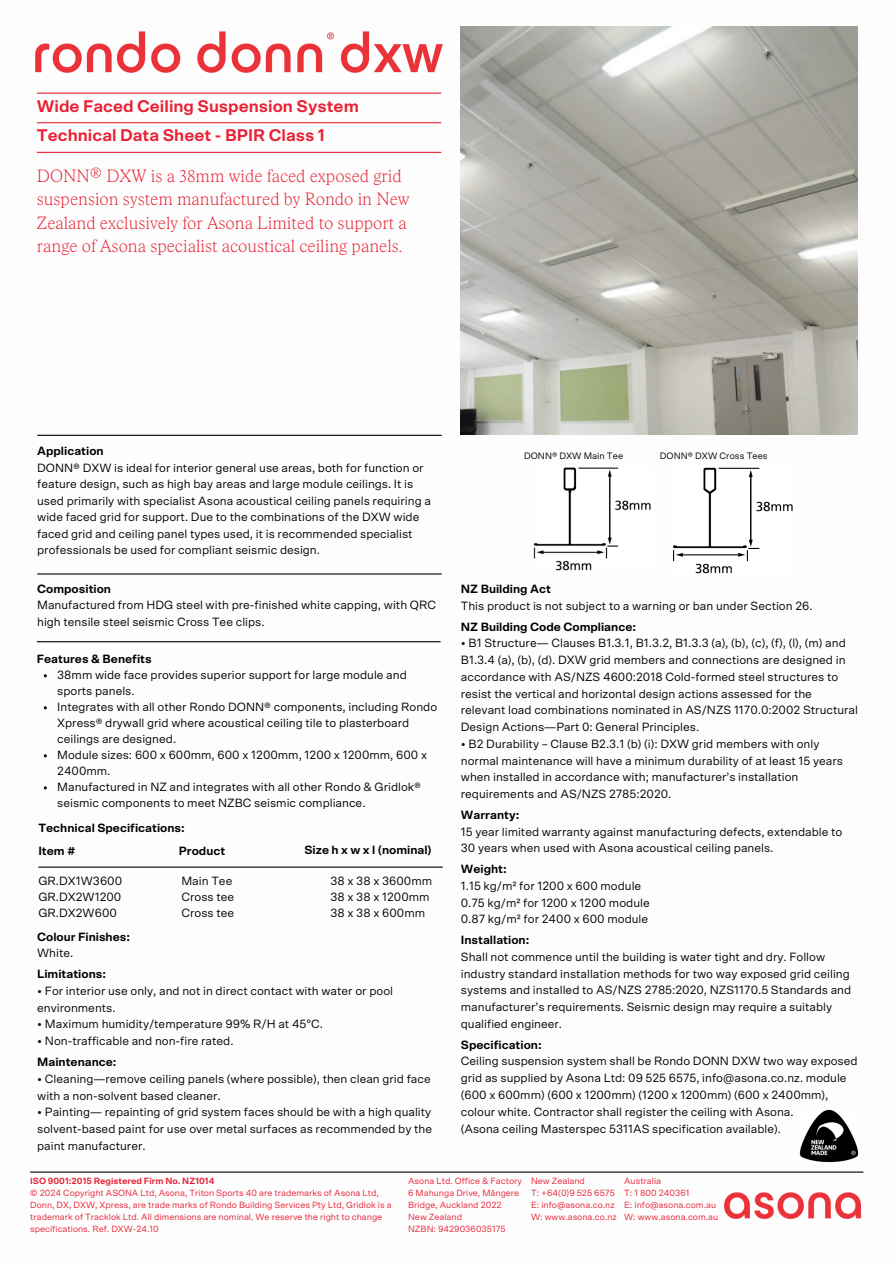
<style>
.page{position:relative;width:894px;height:1264px;background:#fff}
.page>*{position:absolute;margin:0;border:0;box-sizing:border-box;transform-origin:0 0}
.t1{font:100 16.95px/23.7px "Ryhmes Text";color:#e82234}
.t2{font:700 16.95px "Scto Grotesk A";color:#e82234}
.t3{font:12px/16.8px "Scto Grotesk A";color:#000}
.t4{font:700 12px "Scto Grotesk A";color:#000}
.t5{font:9.3px "Scto Grotesk A";color:#000}
.t6{font:9px/12px "Scto Grotesk A";color:#e82234}
.t7{font:700 9px "Scto Grotesk A";color:#e82234}
</style>
<div class="page">
<hr style="left:37px;top:641px;width:403px;height:1px;background:#000">
<hr style="left:37px;top:152px;width:404px;height:1px;background:#e82234">
<hr style="left:37px;top:122px;width:404px;height:1px;background:#e82234">
<hr style="left:37px;top:435px;width:404px;height:1px;background:#000">
<hr style="left:37px;top:573px;width:404px;height:1px;background:#000">
<img style="left:460px;top:26px;width:397px;height:409px">
<hr style="left:38px;top:866px;width:404px;height:1px;background:#000">
<img style="left:35px;top:31px;width:408px;height:63px">
<img style="left:534px;top:467px;width:117px;height:104px">
<img style="left:673px;top:467px;width:120px;height:107px">
<img style="left:799px;top:1109px;width:58px;height:53px">
<hr style="left:30px;top:1171px;width:833px;height:1px;background:#000">
<img style="left:724px;top:1192px;width:138px;height:28px">
<h1 class="t2" style="left:37px;top:96px;width:323px">Wide Faced Ceiling Suspension System</h1>
<h1 class="t2" style="left:37px;top:125px;width:290px">Technical Data Sheet - BPIR Class 1</h1>
<h1 class="t1" style="left:37px;top:163px;width:374px">DONN® DXW is a 38mm wide faced exposed grid suspension system manufactured by Rondo in New Zealand exclusively for Asona Limited to support a range of Asona specialist acoustical ceiling panels.</h1>
<p class="t4" style="left:37px;top:444px;width:68px">Application</p>
<p class="t3" style="left:37px;top:459px;width:395px">DONN® DXW is ideal for interior general use areas, both for function or feature design, such as high bay areas and large module ceilings. It is used primarily with specialist Asona acoustical ceiling panels requiring a wide faced grid for support. Due to the combinations of the DXW wide faced grid and ceiling panel types used, it is recommended specialist professionals be used for compliant seismic design.</p>
<p class="t4" style="left:37px;top:581px;width:75px">Composition</p>
<p class="t3" style="left:37px;top:596px;width:400px">Manufactured from HDG steel with pre-finished white capping, with QRC high tensile steel seismic Cross Tee clips.</p>
<p class="t4" style="left:37px;top:652px;width:116px">Features &amp; Benefits</p>
<p class="t3" style="left:57px;top:667px;width:381px;line-height:16px">38mm wide face provides superior support for large module and sports panels.<br>Integrates with all other Rondo DONN® components, including Rondo Xpress® drywall grid where acoustical ceiling tile to plasterboard ceilings are designed.<br>Module sizes: 600 x 600mm, 600 x 1200mm, 1200 x 1200mm, 600 x 2400mm.<br>Manufactured in NZ and integrates with all other Rondo &amp; Gridlok® seismic components to meet NZBC seismic compliance.</p>
<p class="t4" style="left:38px;top:820px;width:148px">Technical Specifications:</p>
<p class="t4" style="left:38px;top:843px;width:39px">Item #</p>
<p class="t4" style="left:179px;top:843px;width:48px">Product</p>
<p class="t4" style="left:304px;top:842px;width:129px">Size h x w x l (nominal)</p>
<p class="t3" style="left:38px;top:873px;width:85px;line-height:16px;text-align:justify">GR.DX1W3600<br>GR.DX2W1200<br>GR.DX2W600</p>
<p class="t3" style="left:181px;top:873px;width:54px;line-height:16px">Main Tee<br>Cross tee<br>Cross tee</p>
<p class="t3" style="left:330px;top:873px;width:103px;line-height:16px">38 x 38 x 3600mm<br>38 x 38 x 1200mm<br>38 x 38 x 600mm</p>
<p class="t4" style="left:37px;top:929px;width:94px">Colour Finishes:</p>
<p class="t3" style="left:37px;top:944px;width:38px">White.</p>
<p class="t4" style="left:37px;top:966px;width:70px">Limitations:</p>
<p class="t3" style="left:37px;top:982px;width:357px">• For interior use only, and not in direct contact with water or pool environments.</p>
<p class="t3" style="left:37px;top:1015px;width:287px">• Maximum humidity/temperature 99% R/H at 45°C.</p>
<p class="t3" style="left:37px;top:1032px;width:198px">• Non-trafficable and non-fire rated.</p>
<p class="t4" style="left:37px;top:1054px;width:81px">Maintenance:</p>
<p class="t3" style="left:37px;top:1070px;width:395px">• Cleaning—remove ceiling panels (where possible), then clean grid face with a non-solvent based cleaner.</p>
<p class="t3" style="left:37px;top:1103px;width:396px;text-align:justify">• Painting— repainting of grid system faces should be with a high quality solvent-based paint for use over metal surfaces as recommended by the paint manufacturer.</p>
<p class="t5" style="left:524px;top:450px;width:101px">DONN® DXW Main Tee</p>
<p class="t5" style="left:659px;top:450px;width:109px">DONN® DXW Cross Tees</p>
<p class="t4" style="left:460px;top:581px;width:91px">NZ Building Act</p>
<p class="t3" style="left:460px;top:597px;width:353px">This product is not subject to a warning or ban under Section 26.</p>
<p class="t4" style="left:460px;top:619px;width:177px">NZ Building Code Compliance:</p>
<p class="t3" style="left:460px;top:634px;width:398px">• B1 Structure— Clauses B1.3.1, B1.3.2, B1.3.3 (a), (b), (c), (f), (l), (m) and B1.3.4 (a), (b), (d). DXW grid members and connections are designed in accordance with AS/NZS 4600:2018 Cold-formed steel structures to resist the vertical and horizontal design actions assessed for the relevant load combinations nominated in AS/NZS 1170.0:2002 Structural Design Actions—Part 0: General Principles.</p>
<p class="t3" style="left:460px;top:735px;width:383px">• B2 Durability – Clause B2.3.1 (b) (i): DXW grid members with only normal maintenance will have a minimum durability of at least 15 years when installed in accordance with; manufacturer’s installation requirements and AS/NZS 2785:2020.</p>
<p class="t4" style="left:460px;top:807px;width:60px">Warranty:</p>
<p class="t3" style="left:460px;top:823px;width:383px">15 year limited warranty against manufacturing defects, extendable to<br>30 years when used with Asona acoustical ceiling panels.</p>
<p class="t4" style="left:460px;top:861px;width:47px">Weight:</p>
<p class="t3" style="left:460px;top:877px;width:190px">1.15 kg/m² for 1200 x 600 module<br>0.75 kg/m² for 1200 x 1200 module<br>0.87 kg/m² for 2400 x 600 module</p>
<p class="t4" style="left:460px;top:932px;width:70px">Installation:</p>
<p class="t3" style="left:460px;top:948px;width:392px">Shall not commence until the building is water tight and dry. Follow industry standard installation methods for two way exposed grid ceiling systems and installed to AS/NZS 2785:2020, NZS1170.5 Standards and manufacturer’s requirements. Seismic design may require a suitably qualified engineer.</p>
<p class="t4" style="left:460px;top:1037px;width:82px">Specification:</p>
<p class="t3" style="left:460px;top:1052px;width:398px">Ceiling suspension system shall be Rondo DONN DXW two way exposed grid as supplied by Asona Ltd: 09 525 6575, info@asona.co.nz. module (600 x 600mm) (600 x 1200mm) (1200 x 1200mm) (600 x 2400mm), colour white. Contractor shall register the ceiling with Asona.<br>(Asona ceiling Masterspec 5311AS specification available).</p>
<p class="t7" style="left:30px;top:1175px;width:186px">ISO 9001:2015 Registered Firm No. NZ1014</p>
<p class="t6" style="left:30px;top:1187px;width:363px">© 2024 Copyright ASONA Ltd, Asona, Triton Sports 40 are trademarks of Asona Ltd, Donn, DX, DXW, Xpress, are trade marks of Rondo Building Services Pty Ltd, Gridlok is a trademark of Tracklok Ltd. All dimensions are nominal. We reserve the right to change specifications. Ref. DXW-24.10</p>
<p class="t6" style="left:408px;top:1175px;width:115px">Asona Ltd. Office &amp; Factory<br>6 Mahunga Drive, Māngere<br>Bridge, Auckland 2022<br>New Zealand<br>NZBN: 9429036035175</p>
<p class="t6" style="left:531px;top:1175px;width:87px">New Zealand<br>T: +64(0)9 525 6575<br>E: info@asona.co.nz<br>W: www.asona.co.nz</p>
<p class="t6" style="left:624px;top:1175px;width:96px">Australia<br>T: 1 800 240361<br>E: info@asona.com.au<br>W: www.asona.com.au</p>
</div>
